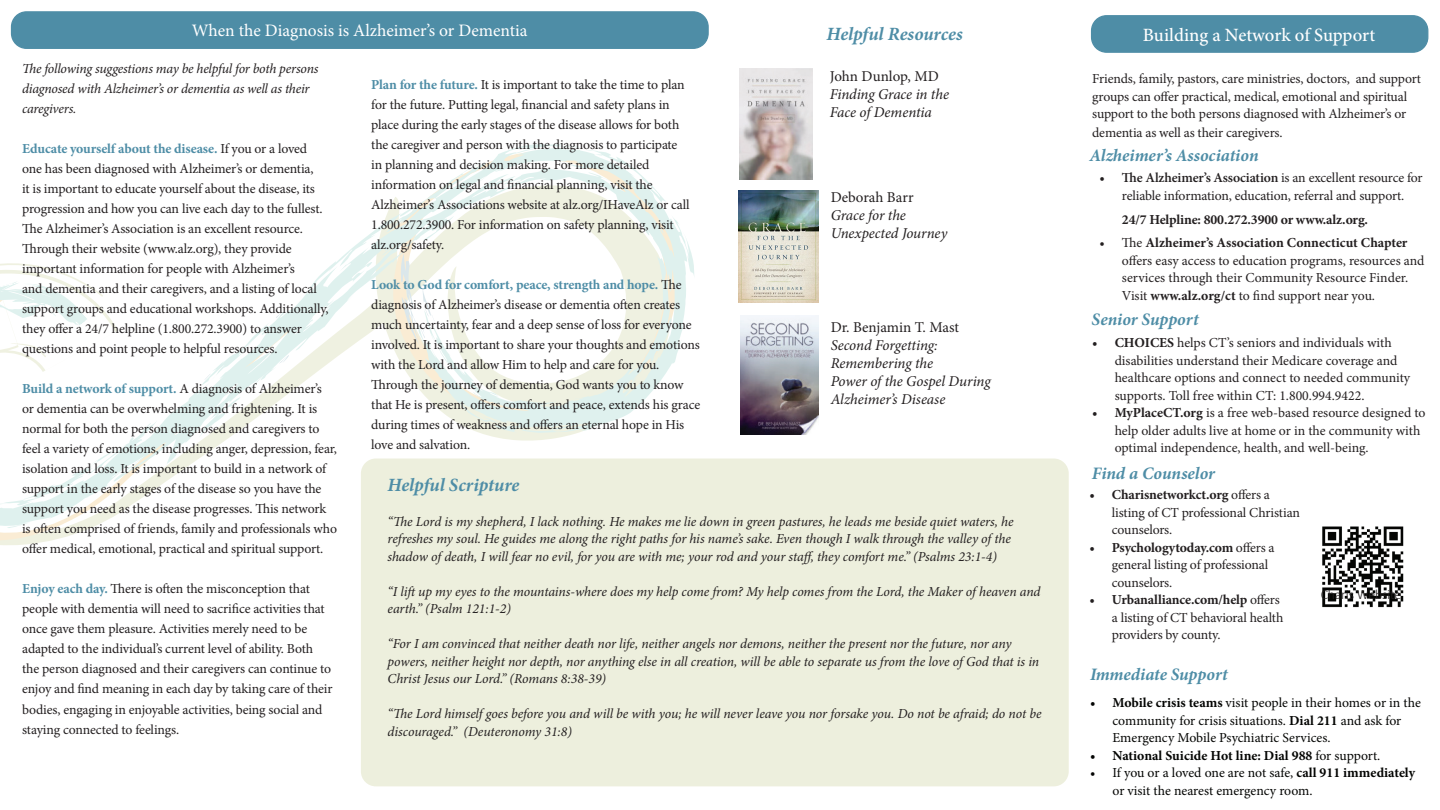
<style>
.page{position:relative;width:1440px;height:810px;background:#fff}
.page>*{position:absolute;margin:0;border:0;box-sizing:border-box;transform-origin:0 0}
.t1{font:italic 700 18.75px "Minion Pro";letter-spacing:-.005em;color:#4e8da6}
.t2{font:500 18.75px "Minion Pro";letter-spacing:-.005em;color:#fff}
.t3{font:italic 700 17.5px "Minion Pro";letter-spacing:-.005em;color:#4e8da6}
.t4{font:17.5px "Minion Pro";color:#fff}
.t5{font:italic 15px/18px "Minion Pro";letter-spacing:-.005em;color:#231f20}
.t6{font:15px "Minion Pro";color:#231f20}
.t7{font:13.75px/20px "Minion Pro";letter-spacing:-.01em;color:#231f20}
.t8{font:italic 13.75px/17.5px "Minion Pro";letter-spacing:-.01em;color:#231f20}
.t9{font:13.75px/17.5px "Minion Pro";letter-spacing:-.005em;color:#040503}
.t10{font:700 13.75px "Minion Pro";color:#040503}
.t11{font:700 13.75px "Minion Pro";letter-spacing:-.01em;color:#231f20}
.t12{font:300 13.75px "Calibri";letter-spacing:-.01em;color:#231f20}
.s1{font-weight:700;color:#4e8da6}
.s2{font-weight:600}
.s3{font-weight:700}
.s4{font-weight:400}
</style>
<div class="page">
<svg style="left:0;top:144px;width:695px;height:384px"></svg>
<svg style="left:401px;top:254px;width:34px;height:91px"></svg>
<svg style="left:274px;top:313px;width:7px;height:7px"></svg>
<svg style="left:247px;top:340px;width:8px;height:7px"></svg>
<svg style="left:204px;top:373px;width:11px;height:7px"></svg>
<svg style="left:279px;top:354px;width:11px;height:9px"></svg>
<div style="left:1092px;top:16px;width:336px;height:36px;background:#4e8da6;border-radius:15px"></div>
<div style="left:1091px;top:15px;width:337px;height:38px;border:1px solid #4e8da6;border-radius:15px"></div>
<div style="left:361px;top:459px;width:708px;height:327px;background:#edefdd;border-radius:15px"></div>
<img style="left:1322px;top:526px;width:82px;height:82px">
<div style="left:12px;top:12px;width:696px;height:36px;background:#4e8da6;border-radius:15px"></div>
<div style="left:11px;top:11px;width:698px;height:38px;border:1px solid #4e8da6;border-radius:15px"></div>
<img style="left:740px;top:68px;width:73px;height:111px">
<img style="left:741px;top:316px;width:77px;height:118px">
<img style="left:739px;top:191px;width:79px;height:111px">
<p class="t4" style="left:192px;top:19px;width:337px">When the Diagnosis is Alzheimer’s or Dementia</p>
<h1 class="t1" style="left:826px;top:21px;width:138px">Helpful Resources</h1>
<h1 class="t2" style="left:1143px;top:22px;width:234px">Building a Network of Support</h1>
<p class="t7" style="left:1092px;top:70px;width:330px;line-height:17.5px">Friends, family, pastors, care ministries, doctors, and support groups can offer practical, medical, emotional and spiritual support to the both persons diagnosed with Alzheimer’s or</p>
<p class="t7" style="left:1092px;top:123px;width:192px">dementia as well as their caregivers.</p>
<p class="t8" style="left:22px;top:59px;width:298px;line-height:20px">The following suggestions may be helpful for both persons diagnosed with Alzheimer’s or dementia as well as their caregivers.</p>
<p class="t7" style="left:22px;top:139px;width:308px"><span class="s1">Educate yourself about the disease.</span> If you or a loved one has been diagnosed with Alzheimer’s or dementia,<br>it is important to educate yourself about the disease, its progression and how you can live each day to the fullest.<br>The Alzheimer’s Association is an excellent resource.<br>Through their website (www.alz.org), they provide important information for people with Alzheimer’s<br>and dementia and their caregivers, and a listing of local support groups and educational workshops. Additionally, they offer a 24/7 helpline (1.800.272.3900) to answer questions and point people to helpful resources.</p>
<p class="t7" style="left:22px;top:379px;width:316px"><span class="s1">Build a network of support.</span> A diagnosis of Alzheimer’s or dementia can be overwhelming and frightening. It is normal for both the person diagnosed and caregivers to feel a variety of emotions, including anger, depression, fear, isolation and loss. It is important to build in a network of support in the early stages of the disease so you have the support you need as the disease progresses. This network is often comprised of friends, family and professionals who offer medical, emotional, practical and spiritual support.</p>
<p class="t7" style="left:22px;top:579px;width:312px"><span class="s1">Enjoy each day.</span> There is often the misconception that people with dementia will need to sacrifice activities that once gave them pleasure. Activities merely need to be adapted to the individual’s current level of ability. Both the person diagnosed and their caregivers can continue to enjoy and find meaning in each day by taking care of their bodies, engaging in enjoyable activities, being social and staying connected to feelings.</p>
<p class="t12" style="left:1321px;top:586px;width:82px">Charis Website</p>
<p class="t6" style="left:830px;top:66px;width:111px">John Dunlop, MD</p>
<p class="t5" style="left:830px;top:85px;width:121px">Finding Grace in the<br>Face of Dementia</p>
<p class="t7" style="left:371px;top:75px;width:320px"><span class="s1">Plan for the future.</span> It is important to take the time to plan for the future. Putting legal, financial and safety plans in place during the early stages of the disease allows for both the caregiver and person with the diagnosis to participate in planning and decision making. For more detailed information on legal and financial planning, visit the Alzheimer’s Associations website at alz.org/IHaveAlz or call 1.800.272.3900. For information on safety planning, visit alz.org/safety.</p>
<p class="t7" style="left:371px;top:275px;width:330px"><span class="s1">Look to God for comfort, peace, strength and hope.</span> The diagnosis of Alzheimer’s disease or dementia often creates much uncertainty, fear and a deep sense of loss for everyone involved. It is important to share your thoughts and emotions with the Lord and allow Him to help and care for you.<br>Through the journey of dementia, God wants you to know that He is present, offers comfort and peace, extends his grace during times of weakness and offers an eternal hope in His love and salvation.</p>
<p class="t3" style="left:1089px;top:143px;width:171px">Alzheimer’s Association</p>
<p class="t7" style="left:1099px;top:169px;width:325px;line-height:17.5px;text-align:center"><span class="s2">• The Alzheimer’s Association</span> is an excellent resource for reliable information, education, referral and support.</p>
<p class="t11" style="left:1122px;top:209px;width:248px">24/7 Helpline: 800.272.3900 or www.alz.org.</p>
<p class="t7" style="left:1122px;top:234px;width:304px;line-height:17.5px;text-indent:-22px">• The <span class="s3">Alzheimer’s Association Connecticut Chapter </span>offers easy access to education programs, resources and services through their Community Resource Finder.<br>Visit <span class="s3">www.alz.org/ct</span> to find support near you.</p>
<p class="t6" style="left:831px;top:187px;width:84px">Deborah Barr</p>
<p class="t5" style="left:831px;top:206px;width:118px">Grace for the<br>Unexpected Journey</p>
<p class="t3" style="left:1092px;top:307px;width:109px">Senior Support</p>
<p class="t7" style="left:1115px;top:334px;width:297px;line-height:17.5px;text-indent:-22px"><span class="s3">• CHOICES</span> helps CT’s seniors and individuals with disabilities understand their Medicare coverage and healthcare options and connect to needed community supports. Toll free within CT: 1.800.994.9422.</p>
<p class="t7" style="left:1115px;top:404px;width:312px;line-height:17.5px;text-indent:-22px"><span class="s3">• MyPlaceCT.org</span> is a free web-based resource designed to help older adults live at home or in the community with optimal independence, health, and well-being.</p>
<p class="t6" style="left:831px;top:317px;width:130px">Dr. Benjamin T. Mast</p>
<p class="t5" style="left:831px;top:336px;width:161px">Second Forgetting:<br>Remembering the<br>Power of the Gospel During<br>Alzheimer’s Disease</p>
<p class="t3" style="left:1092px;top:461px;width:125px">Find a Counselor</p>
<p class="t7" style="left:1112px;top:486px;width:190px;line-height:17.5px;text-indent:-22px"><span class="s3">• Charisnetworkct.org</span> offers a listing of CT professional Christian counselors.</p>
<p class="t7" style="left:1112px;top:539px;width:164px;line-height:17.5px;text-indent:-22px"><span class="s3">• Psychologytoday.com</span> offers a general listing of professional counselors.</p>
<p class="t7" style="left:1112px;top:591px;width:173px;line-height:17.5px;text-indent:-22px"><span class="s3">• Urbanalliance.com/help</span> offers a listing of CT behavioral health providers by county.</p>
<h1 class="t1" style="left:388px;top:471px;width:133px">Helpful Scripture</h1>
<p class="t8" style="left:388px;top:513px;width:628px">“The Lord is my shepherd, I lack nothing. He makes me lie down in green pastures, he leads me beside quiet waters, he refreshes my soul. He guides me along the right paths for his name’s sake. Even though I walk through the valley of the shadow of death, I will fear no evil, for you are with me; your rod and your staff, they comfort me.” (Psalms 23:1-4)</p>
<p class="t8" style="left:388px;top:583px;width:655px">“I lift up my eyes to the mountains-where does my help come from? My help comes from the Lord, the Maker of heaven and earth.” (Psalm 121:1-2)</p>
<p class="t8" style="left:388px;top:635px;width:653px">“For I am convinced that neither death nor life, neither angels nor demons, neither the present nor the future, nor any powers, neither height nor depth, nor anything else in all creation, will be able to separate us from the love of God that is in<br>Christ Jesus our Lord.” (Romans 8:38-39)</p>
<p class="t8" style="left:388px;top:705px;width:655px">“The Lord himself goes before you and will be with you; he will never leave you nor forsake you. Do not be afraid; do not be discouraged.” (Deuteronomy 31:8)</p>
<p class="t3" style="left:1090px;top:662px;width:139px">Immediate Support</p>
<p class="t9" style="left:1112px;top:694px;width:310px;text-indent:-22px"><span class="s3">• Mobile crisis teams</span> visit people in their homes or in the community for crisis situations. <span class="s3">Dial 211</span> and ask for<br>Emergency Mobile Psychiatric Services.</p>
<p class="t10" style="left:1090px;top:746px;width:292px">• National Suicide Hot line: Dial 988 <span class="s4">for support.</span></p>
<p class="t9" style="left:1112px;top:764px;width:304px;text-indent:-22px">• If you or a loved one are not safe, <span class="s3">call 911 immediately </span>or visit the nearest emergency room.</p>
</div>
